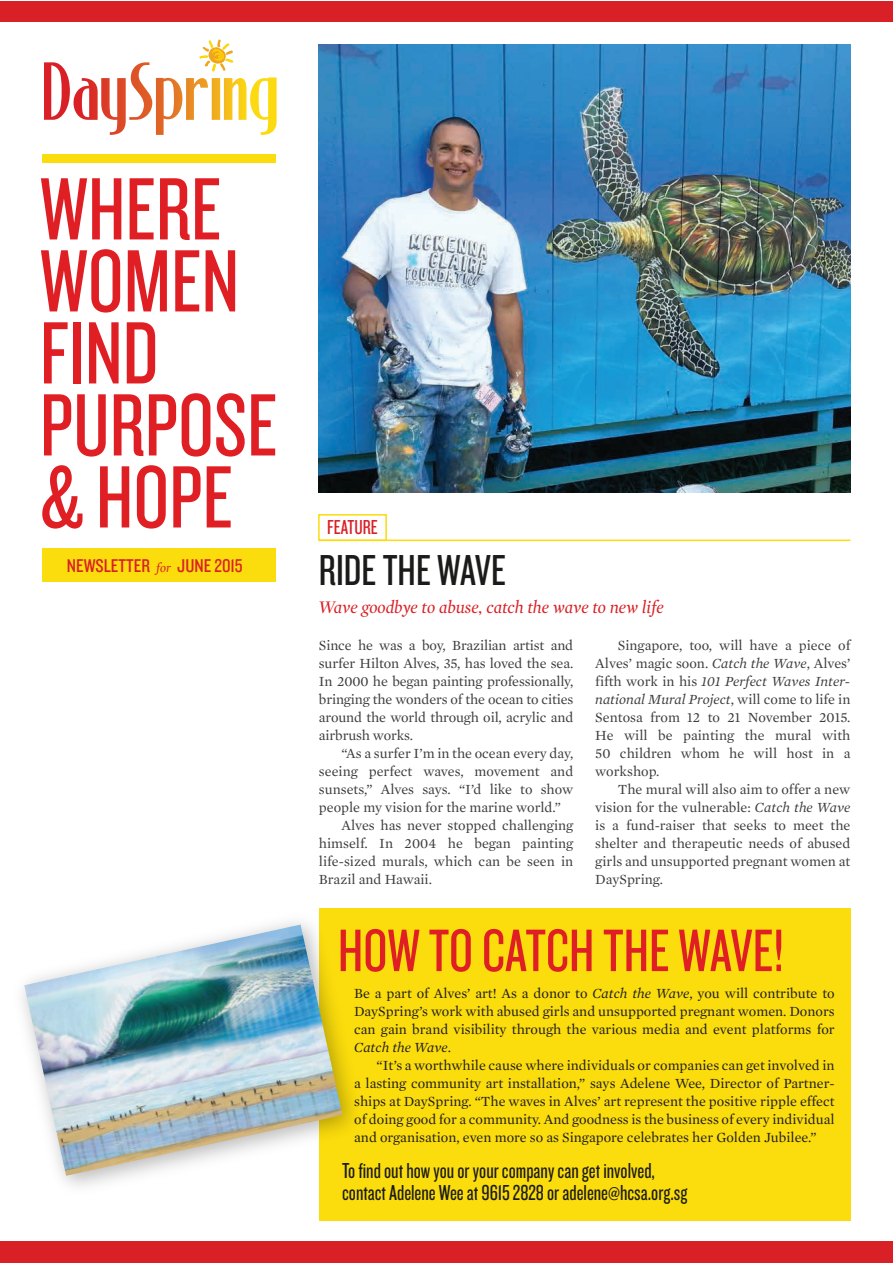
<style>
.page{position:relative;width:893px;height:1263px;background:#fff}
.page>*{position:absolute;margin:0;border:0;box-sizing:border-box;transform-origin:0 0}
.t1{font:91.8px/72px "Knockout HTF28 Junior Featherwt";color:#e01f25}
.t2{font:62.25px "Knockout HTF28 Junior Featherwt";color:#e01f25}
.t3{font:45px "Knockout HTF28 Junior Featherwt";color:#1b1b19}
.t4{font:22.5px/22.5px "Knockout HTF28 Junior Featherwt";color:#1b1b19}
.t5{font:21px "Knockout HTF28 Junior Featherwt";color:#d92026}
.t6{font:19.2px "Knockout HTF29 Junior Liteweight";color:#d92026}
.t7{font:italic 18px "Mercury Display";color:#d92026}
.t8{font:14.25px/18px "Mercury Text G1 Roman";color:#3c3c3b;text-align:justify}
.t9{font:14.25px/18px "Mercury Text G1 Roman";color:#211e1e;text-align:justify}
.t10{font:italic 14.25px/18px "Mercury Text G1";color:#3c3c3b}
.t11{font:italic 14.25px "Mercury Text G1";color:#211e1e}
.s1{font-family:"Mercury Display";font-style:italic;font-size:13.2px}
.s2{font-family:"Mercury Text G1";font-style:italic}
.s3{font-family:"Mercury Text G1 Roman";font-style:normal}
</style>
<div class="page">
<div style="left:0;top:1px;width:892px;height:20px;background:#d92026"></div>
<div style="left:0;top:1242px;width:892px;height:21px;background:#d92026"></div>
<div style="left:319px;top:908px;width:531px;height:312px;background:#fbdc0c"></div>
<svg style="left:44px;top:40px;width:233px;height:95px"></svg>
<div style="left:42px;top:548px;width:234px;height:34px;background:#fbdc0c"></div>
<div style="left:42px;top:154px;width:234px;height:8px;background:#fbdc0c"></div>
<div style="left:318px;top:514px;width:69px;height:27px;border:2px solid #fbdc0c"></div>
<hr style="left:319px;top:539px;width:531px;height:2px;background:#fbdc0c">
<img style="left:319px;top:44px;width:531px;height:448px">
<img style="left:22px;top:922px;width:331px;height:265px">
<img style="left:24px;top:924px;width:318px;height:252px">
<h1 class="t1" style="left:40px;top:175px;width:239px">WHERE<br>WOMEN<br>FIND<br>PURPOSE &amp; HOPE</h1>
<h3 class="t6" style="left:67px;top:556px;width:177px">NEWSLETTER <span class="s1">for</span> JUNE 2015</h3>
<h3 class="t5" style="left:327px;top:516px;width:52px">FEATURE</h3>
<h3 class="t3" style="left:319px;top:548px;width:188px">RIDE THE WAVE</h3>
<p class="t7" style="left:319px;top:597px;width:346px">Wave goodbye to abuse, catch the wave to new life</p>
<p class="t8" style="left:319px;top:636px;width:256px">Since he was a boy, Brazilian artist and surfer Hilton Alves, 35, has loved the sea.<br>In 2000 he began painting professionally, bringing the wonders of the ocean to cities around the world through oil, acrylic and airbrush works.</p>
<p class="t8" style="left:341px;top:744px;width:233px">“As a surfer I’m in the ocean every day,</p>
<p class="t8" style="left:319px;top:762px;width:256px">seeing perfect waves, movement and</p>
<p class="t8" style="left:319px;top:780px;width:256px">sunsets,” Alves says. “I’d like to show</p>
<p class="t8" style="left:319px;top:798px;width:244px">people my vision for the marine world.”</p>
<p class="t8" style="left:341px;top:816px;width:233px">Alves has never stopped challenging</p>
<p class="t8" style="left:319px;top:834px;width:256px">himself. In 2004 he began painting</p>
<p class="t8" style="left:319px;top:852px;width:256px">life-sized murals, which can be seen in</p>
<p class="t8" style="left:319px;top:870px;width:115px">Brazil and Hawaii.</p>
<p class="t8" style="left:595px;top:636px;width:257px;text-align:right">Singapore, too, will have a piece of<br>Alves’ magic soon. <span class="s2">Catch the Wave</span>, Alves’</p>
<p class="t10" style="left:595px;top:672px;width:257px"><span class="s3">fifth work in his</span> 101 Perfect Waves Inter&shy;national Mural Project<span class="s3">, will come to life in</span></p>
<p class="t8" style="left:595px;top:708px;width:257px">Sentosa from 12 to 21 November 2015.<br>He will be painting the mural with 50 children whom he will host in a workshop.</p>
<p class="t8" style="left:595px;top:780px;width:257px;text-indent:23px">The mural will also aim to offer a new vision for the vulnerable: <span class="s2">Catch the Wave </span>is a fund-raiser that seeks to meet the shelter and therapeutic needs of abused girls and unsupported pregnant women at DaySpring.</p>
<h2 class="t2" style="left:338px;top:919px;width:447px">HOW TO CATCH THE WAVE!</h2>
<p class="t9" style="left:354px;top:985px;width:482px">Be a part of Alves’ art! As a donor to <span class="s2">Catch the Wave</span>, you will contribute to DaySpring’s work with abused girls and unsupported pregnant women. Donors can gain brand visibility through the various media and event platforms for</p>
<p class="t11" style="left:354px;top:1039px;width:98px">Catch the Wave<span class="s3">.</span></p>
<p class="t9" style="left:354px;top:1057px;width:482px;text-indent:23px">“It’s a worthwhile cause where individuals or companies can get involved in a lasting community art installation,” says Adelene Wee, Director of Partner&shy;ships at DaySpring. “The waves in Alves’ art represent the positive ripple effect of doing good for a community. And goodness is the business of every individual and organisation, even more so as Singapore celebrates her Golden Jubilee.”</p>
<h3 class="t4" style="left:342px;top:1159px;width:347px">To find out how you or your company can get involved, contact Adelene Wee at 9615 2828 or adelene@hcsa.org.sg</h3>
</div>
